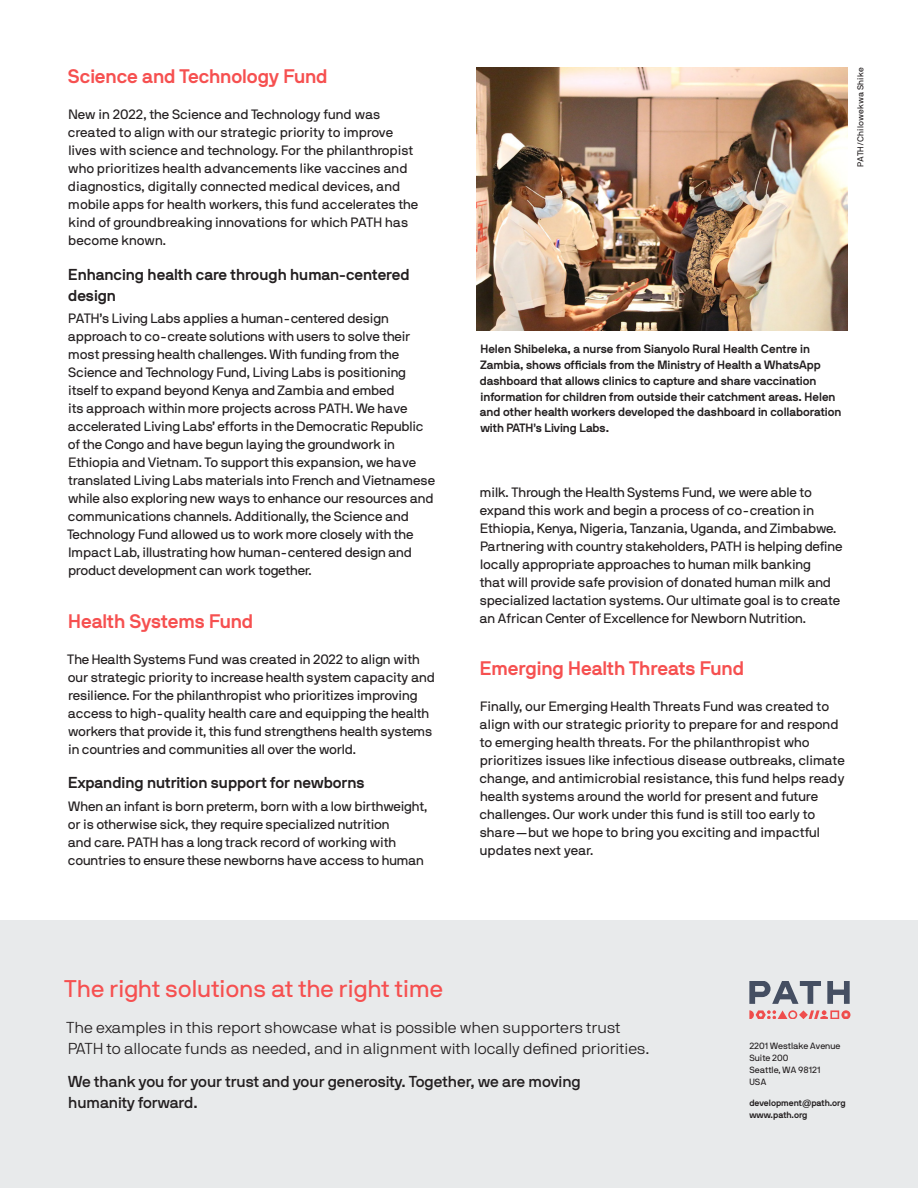
<style>
.page{position:relative;width:918px;height:1188px;background:#fff}
.page>*{position:absolute;margin:0;border:0;box-sizing:border-box;transform-origin:0 0}
.t1{font:24px "NB International Pro";letter-spacing:-.005em;color:#f65050}
.t2{font:700 19.5px "NB International Pro";letter-spacing:-.005em;color:#f65050}
.Body_text_large{font:300 15.75px/21px "NB International Pro";color:#231f20}
.t3{font:700 15.75px/21px "NB International Pro";color:#231f20}
.Body_text_large-2{font:500 15.75px/21px "NB International Pro";color:#231f20}
.Body_text{font:13.5px/18px "NB International Pro";letter-spacing:-.01em;color:#231f20}
.Photo_caption{font:700 12px/15.8px "NB International Pro";color:#231f20}
.t4{font:9px/12px "NB International Pro";color:#231f20}
.t5{font:700 9px "NB International Pro";color:#231f20}
.Photo_credit{font:8.55px "NB International Pro";letter-spacing:.02em;color:#231f20}
</style>
<div class="page">
<div style="left:0;top:920px;width:918px;height:268px;background:#e8eaeb"></div>
<svg style="left:749px;top:1010px;width:101px;height:9px"></svg>
<svg style="left:827px;top:981px;width:23px;height:23px"></svg>
<svg style="left:749px;top:981px;width:72px;height:23px"></svg>
<img style="left:476px;top:68px;width:371px;height:262px">
<h2 class="t2" style="left:68px;top:65px;width:261px">Science and Technology Fund</h2>
<p class="Body_text" style="left:68px;top:105px;width:352px">New in 2022, the Science and Technology fund was created to align with our strategic priority to improve lives with science and technology. For the philanthropist who prioritizes health advancements like vaccines and diagnostics, digitally connected medical devices, and mobile apps for health workers, this fund accelerates the kind of groundbreaking innovations for which PATH has become known.</p>
<h3 class="t3" style="left:68px;top:264px;width:343px">Enhancing health care through human-centered design</h3>
<p class="Body_text" style="left:67px;top:309px;width:369px">PATH’s Living Labs applies a human-centered design approach to co-create solutions with users to solve their most pressing health challenges. With funding from the Science and Technology Fund, Living Labs is positioning itself to expand beyond Kenya and Zambia and embed<br>its approach within more projects across PATH. We have accelerated Living Labs’ efforts in the Democratic Republic of the Congo and have begun laying the groundwork in Ethiopia and Vietnam. To support this expansion, we have translated Living Labs materials into French and Vietnamese while also exploring new ways to enhance our resources and communications channels. Additionally, the Science and Technology Fund allowed us to work more closely with the Impact Lab, illustrating how human-centered design and product development can work together.</p>
<h2 class="t2" style="left:68px;top:610px;width:187px">Health Systems Fund</h2>
<p class="Body_text" style="left:67px;top:650px;width:369px">The Health Systems Fund was created in 2022 to align with our strategic priority to increase health system capacity and resilience. For the philanthropist who prioritizes improving access to high-quality health care and equipping the health workers that provide it, this fund strengthens health systems in countries and communities all over the world.</p>
<h3 class="t3" style="left:68px;top:772px;width:298px">Expanding nutrition support for newborns</h3>
<p class="Body_text" style="left:68px;top:797px;width:361px">When an infant is born preterm, born with a low birthweight, or is otherwise sick, they require specialized nutrition<br>and care. PATH has a long track record of working with countries to ensure these newborns have access to human</p>
<p class="Photo_credit" style="left:856px;top:167px;width:101px;rotate:-90deg">PATH/Chilowekwa Shike</p>
<p class="Photo_caption" style="left:480px;top:341px;width:363px">Helen Shibeleka, a nurse from Sianyolo Rural Health Centre in Zambia, shows officials from the Ministry of Health a WhatsApp dashboard that allows clinics to capture and share vaccination information for children from outside their catchment areas. Helen and other health workers developed the dashboard in collaboration with PATH’s Living Labs.</p>
<p class="Body_text" style="left:480px;top:483px;width:364px">milk. Through the Health Systems Fund, we were able to expand this work and begin a process of co-creation in Ethiopia, Kenya, Nigeria, Tanzania, Uganda, and Zimbabwe.<br>Partnering with country stakeholders, PATH is helping define locally appropriate approaches to human milk banking<br>that will provide safe provision of donated human milk and specialized lactation systems. Our ultimate goal is to create an African Center of Excellence for Newborn Nutrition.</p>
<h2 class="t2" style="left:480px;top:658px;width:266px">Emerging Health Threats Fund</h2>
<p class="Body_text" style="left:480px;top:698px;width:367px">Finally, our Emerging Health Threats Fund was created to align with our strategic priority to prepare for and respond to emerging health threats. For the philanthropist who prioritizes issues like infectious disease outbreaks, climate change, and antimicrobial resistance, this fund helps ready health systems around the world for present and future challenges. Our work under this fund is still too early to share—but we hope to bring you exciting and impactful updates next year.</p>
<h1 class="t1" style="left:64px;top:975px;width:380px">The right solutions at the right time</h1>
<p class="Body_text_large" style="left:67px;top:1017px;width:584px">The examples in this report showcase what is possible when supporters trust<br>PATH to allocate funds as needed, and in alignment with locally defined priorities.</p>
<p class="Body_text_large-2" style="left:68px;top:1071px;width:514px">We thank you for your trust and your generosity. Together, we are moving humanity forward.</p>
<p class="t4" style="left:749px;top:1040px;width:92px">2201 Westlake Avenue<br>Suite 200</p>
<p class="t4" style="left:749px;top:1064px;width:73px">Seattle, WA 98121</p>
<p class="t4" style="left:749px;top:1076px;width:19px">USA</p>
<p class="t5" style="left:749px;top:1098px;width:98px">development@path.org</p>
<p class="t5" style="left:749px;top:1110px;width:60px">www.path.org</p>
</div>
